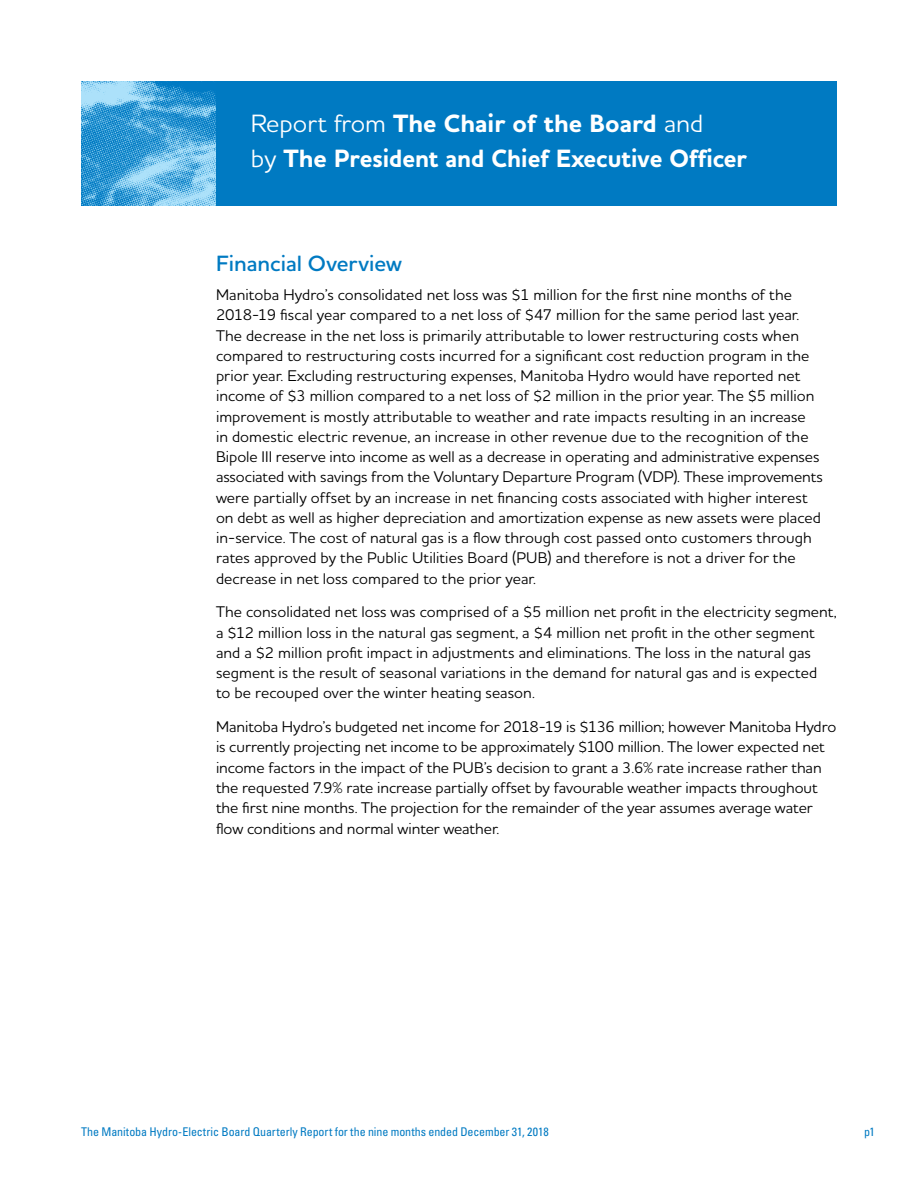
<style>
.page{position:relative;width:918px;height:1188px;background:#fff}
.page>*{position:absolute;margin:0;border:0;box-sizing:border-box;transform-origin:0 0}
.t1{font:700 expanded 25.5px/34.5px "MH Houschka Std";color:#fff}
.t2{font:600 22.5px "MH Houschka Std";color:#007ac2}
.t3{font:15.75px/20.2px "MH Houschka Std";color:#000}
.t4{font:condensed 12px "Univers LT Std";letter-spacing:-.005em;color:#007ac2}
.s1{font-weight:400;font-stretch:normal}
</style>
<div class="page">
<img style="left:81px;top:81px;width:135px;height:125px">
<div style="left:216px;top:81px;width:621px;height:125px;background:#007ac2"></div>
<h1 class="t1" style="left:251px;top:107px;width:498px"><span class="s1">Report from</span> The Chair of the Board <span class="s1">and<br>by</span> The President and Chief Executive Officer</h1>
<h2 class="t2" style="left:216px;top:248px;width:187px">Financial Overview</h2>
<p class="t3" style="left:216px;top:284px;width:609px">Manitoba Hydro’s consolidated net loss was $1 million for the first nine months of the 2018-19 fiscal year compared to a net loss of $47 million for the same period last year.<br>The decrease in the net loss is primarily attributable to lower restructuring costs when compared to restructuring costs incurred for a significant cost reduction program in the prior year. Excluding restructuring expenses, Manitoba Hydro would have reported net income of $3 million compared to a net loss of $2 million in the prior year. The $5 million improvement is mostly attributable to weather and rate impacts resulting in an increase<br>in domestic electric revenue, an increase in other revenue due to the recognition of the Bipole III reserve into income as well as a decrease in operating and administrative expenses associated with savings from the Voluntary Departure Program (VDP). These improvements were partially offset by an increase in net financing costs associated with higher interest on debt as well as higher depreciation and amortization expense as new assets were placed in-service. The cost of natural gas is a flow through cost passed onto customers through rates approved by the Public Utilities Board (PUB) and therefore is not a driver for the decrease in net loss compared to the prior year.</p>
<p class="t3" style="left:216px;top:602px;width:622px">The consolidated net loss was comprised of a $5 million net profit in the electricity segment, a $12 million loss in the natural gas segment, a $4 million net profit in the other segment and a $2 million profit impact in adjustments and eliminations. The loss in the natural gas segment is the result of seasonal variations in the demand for natural gas and is expected<br>to be recouped over the winter heating season.</p>
<p class="t3" style="left:216px;top:716px;width:622px">Manitoba Hydro’s budgeted net income for 2018-19 is $136 million; however Manitoba Hydro is currently projecting net income to be approximately $100 million. The lower expected net income factors in the impact of the PUB’s decision to grant a 3.6% rate increase rather than the requested 7.9% rate increase partially offset by favourable weather impacts throughout the first nine months. The projection for the remainder of the year assumes average water flow conditions and normal winter weather.</p>
<p class="t4" style="left:81px;top:1124px;width:469px">The Manitoba Hydro-Electric Board Quarterly Report for the nine months ended December 31, 2018</p>
<p class="t4" style="left:864px;top:1124px;width:12px">p1</p>
</div>
